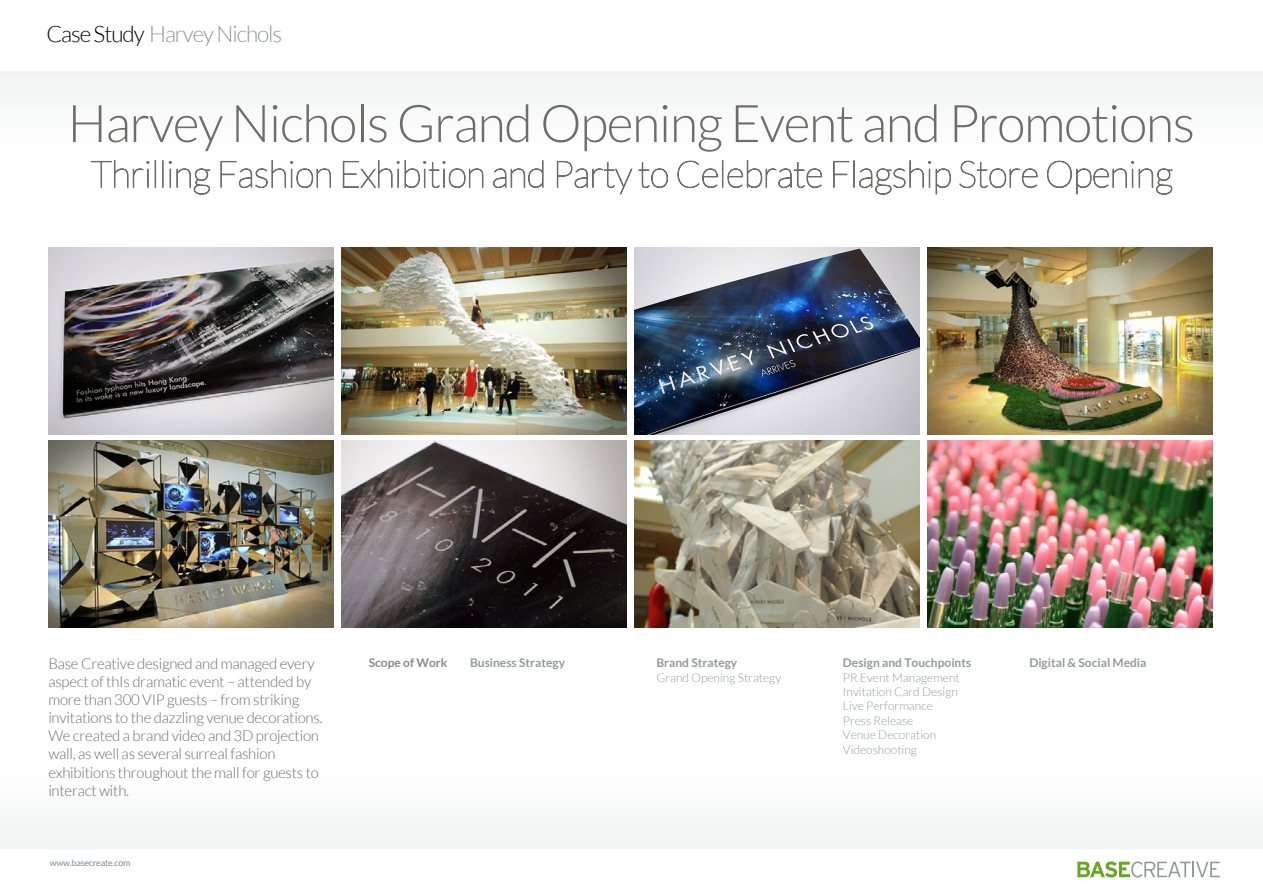
<style>
.page{position:relative;width:1263px;height:893px;background:#fff}
.page>*{position:absolute;margin:0;border:0;box-sizing:border-box;transform-origin:0 0}
.t1{font:300 51.9px "Lato";letter-spacing:-.025em;color:#6f6d6c}
.t2{font:300 22.5px "Lato";letter-spacing:-.045em;color:#939598}
.t3{font:300 15px/18px "Lato";letter-spacing:-.015em;color:#6f6d6c}
.t4{font:300 12px/14.4px "Lato";color:#95999b}
.t5{font:700 12px "Lato";color:#95999b}
.t6{font:700 12px "Lato";color:#848b8f}
.t7{font:9px "Lato";letter-spacing:-.025em;color:#848b8f}
.s1{color:#000}
</style>
<div class="page">
<div style="left:0;top:71px;width:1263px;height:77px;background:#f8f8f8"></div>
<img style="left:634px;top:441px;width:285px;height:187px">
<img style="left:634px;top:248px;width:285px;height:187px">
<img style="left:927px;top:248px;width:285px;height:187px">
<img style="left:927px;top:441px;width:285px;height:187px">
<img style="left:342px;top:248px;width:284px;height:187px">
<img style="left:342px;top:441px;width:284px;height:187px">
<img style="left:49px;top:248px;width:285px;height:187px">
<img style="left:49px;top:441px;width:285px;height:187px">
<div style="left:0;top:772px;width:1263px;height:77px;background:#f8f9f9"></div>
<svg style="left:1077px;top:861px;width:143px;height:16px"></svg>
<svg style="left:91px;top:160px;width:65px;height:28px"></svg>
<svg style="left:162px;top:160px;width:49px;height:35px"></svg>
<svg style="left:220px;top:160px;width:111px;height:28px"></svg>
<svg style="left:343px;top:160px;width:141px;height:29px"></svg>
<svg style="left:493px;top:160px;width:51px;height:28px"></svg>
<svg style="left:557px;top:161px;width:111px;height:34px"></svg>
<svg style="left:677px;top:160px;width:145px;height:28px"></svg>
<svg style="left:833px;top:160px;width:118px;height:35px"></svg>
<svg style="left:959px;top:160px;width:79px;height:28px"></svg>
<svg style="left:1047px;top:160px;width:126px;height:35px"></svg>
<h2 class="t2" style="left:47px;top:22px;width:237px"><span class="s1">Case Study</span> Harvey Nichols</h2>
<h1 class="t1" style="left:68px;top:96px;width:1129px">Harvey Nichols Grand Opening Event and Promotions</h1>
<p class="t3" style="left:48px;top:655px;width:276px">Base Creative designed and managed every aspect of thIs dramatic event – attended by more than 300 VIP guests – from striking invitations to the dazzling venue decorations.<br>We created a brand video and 3D projection wall, as well as several surreal fashion exhibitions throughout the mall for guests to interact with.</p>
<p class="t7" style="left:50px;top:858px;width:82px">www.basecreate.com</p>
<p class="t6" style="left:369px;top:656px;width:80px">Scope of Work</p>
<p class="t5" style="left:1029px;top:656px;width:119px">Digital &amp; Social Media</p>
<p class="t5" style="left:470px;top:656px;width:97px">Business Strategy</p>
<p class="t5" style="left:656px;top:656px;width:82px">Brand Strategy</p>
<p class="t4" style="left:656px;top:670px;width:126px">Grand Opening Strategy</p>
<p class="t5" style="left:843px;top:656px;width:130px">Design and Touchpoints</p>
<p class="t4" style="left:843px;top:670px;width:118px">PR Event Management<br>Invitation Card Design<br>Live Performance<br>Press Release<br>Venue Decoration<br>Videoshooting</p>
</div>
